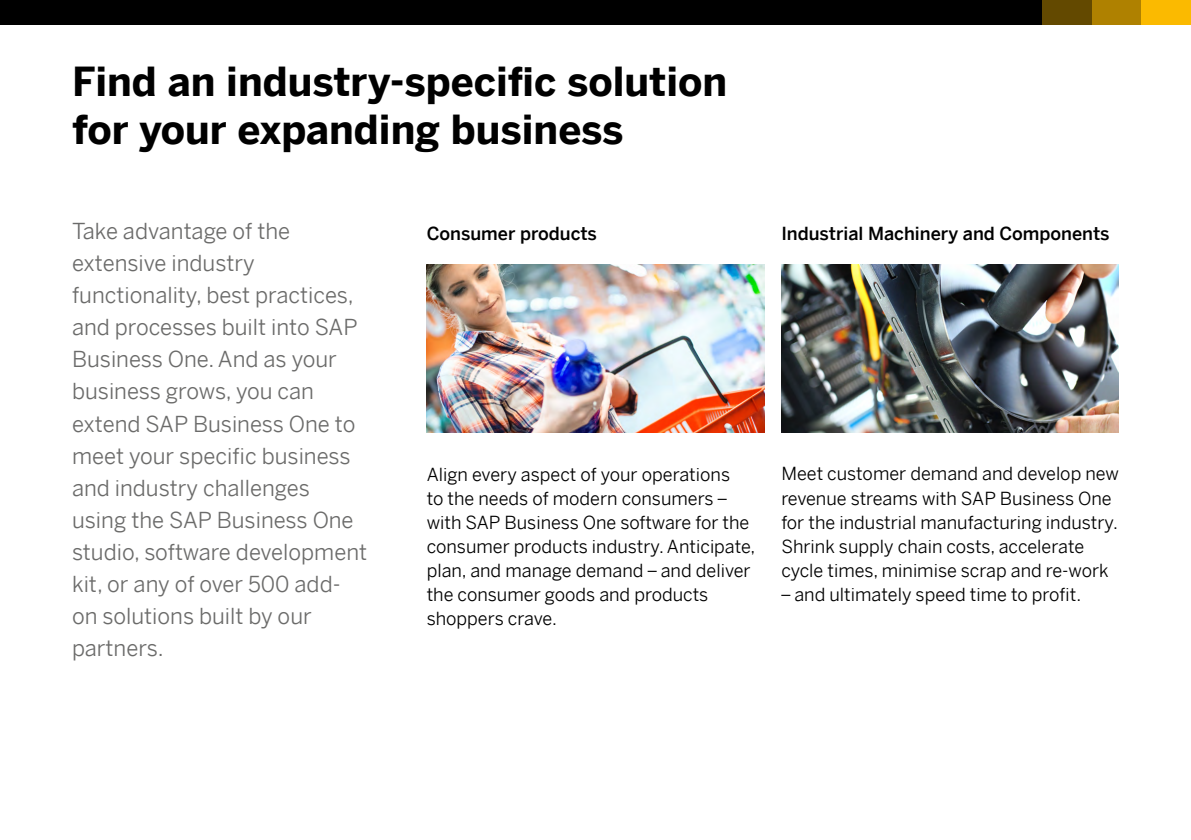
<style>
.page{position:relative;width:1191px;height:840px;background:#fff}
.page>*{position:absolute;margin:0;border:0;box-sizing:border-box;transform-origin:0 0}
.t1{font:700 40px/48px "Benton Sans";color:#000}
.t2{font:22px/32px "Benton Sans";color:#6b6b6a}
.t3{font:18px/24px "Benton Sans";color:#000}
.t4{font:500 18px "Benton Sans";color:#000}
</style>
<div class="page">
<img style="left:427px;top:264px;width:337px;height:168px">
<img style="left:781px;top:264px;width:338px;height:168px">
<div style="left:0;top:0;width:1191px;height:25px;background:#000"></div>
<div style="left:1141px;top:0;width:50px;height:25px;background:#fbba00"></div>
<div style="left:1091px;top:0;width:50px;height:25px;background:#af8100"></div>
<div style="left:1042px;top:0;width:49px;height:25px;background:#634900"></div>
<h1 class="t1" style="left:72px;top:53px;width:656px">Find an industry-specific solution for your expanding business</h1>
<p class="t2" style="left:72px;top:212px;width:297px">Take advantage of the extensive industry functionality, best practices, and processes built into SAP<br>Business One. And as your business grows, you can extend SAP Business One to meet your specific business and industry challenges using the SAP Business One studio, software development kit, or any of over 500 add&shy;on solutions built by our partners.</p>
<p class="t4" style="left:427px;top:218px;width:172px">Consumer products</p>
<p class="t4" style="left:781px;top:218px;width:330px">Industrial Machinery and Components</p>
<p class="t3" style="left:427px;top:459px;width:330px">Align every aspect of your operations<br>to the needs of modern consumers – with SAP Business One software for the consumer products industry. Anticipate, plan, and manage demand – and deliver the consumer goods and products shoppers crave.</p>
<p class="t3" style="left:781px;top:459px;width:339px">Meet customer demand and develop new revenue streams with SAP Business One for the industrial manufacturing industry.<br>Shrink supply chain costs, accelerate cycle times, minimise scrap and re-work</p>
<p class="t3" style="left:781px;top:579px;width:301px">– and ultimately speed time to profit.</p>
</div>
